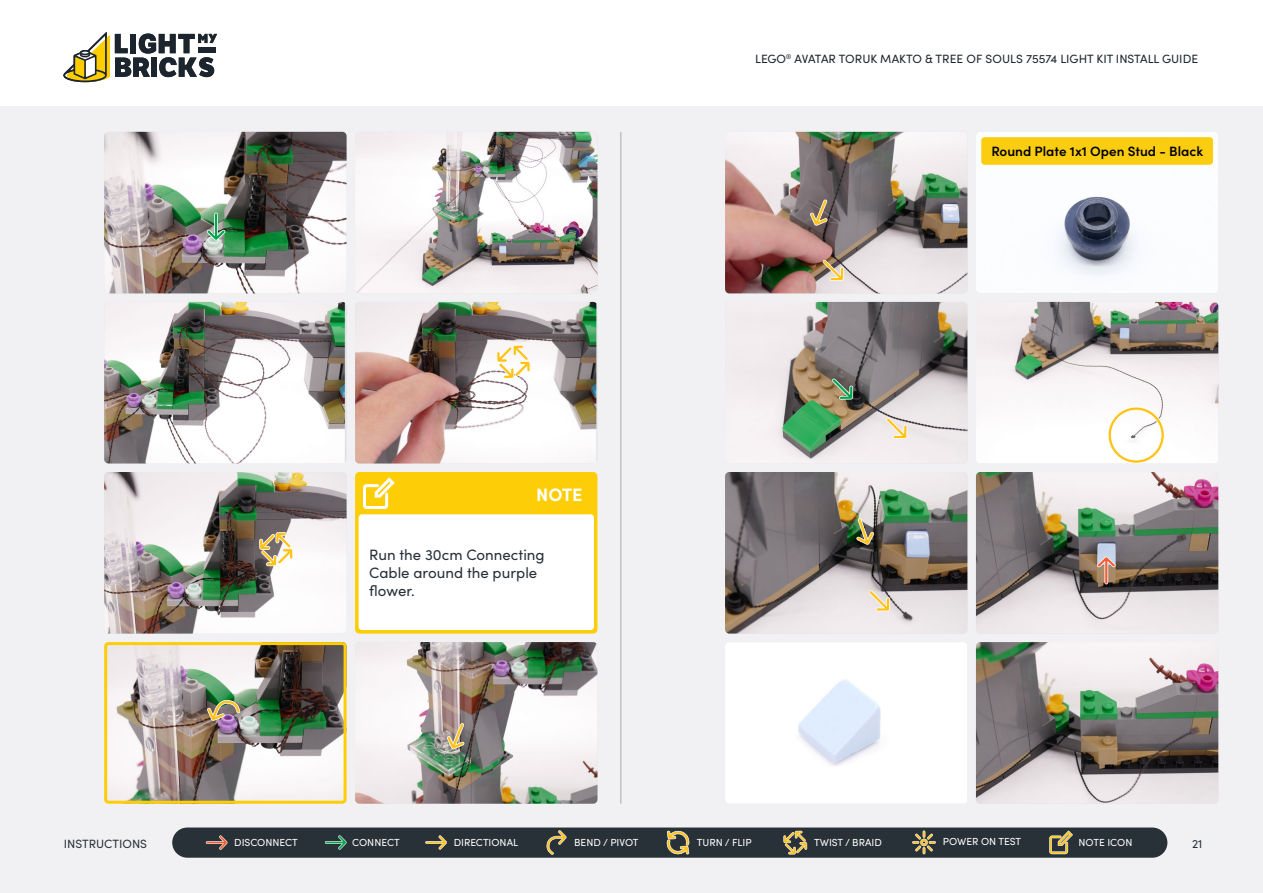
<style>
.page{position:relative;width:1263px;height:893px;background:#fff}
.page>*{position:absolute;margin:0;border:0;box-sizing:border-box;transform-origin:0 0}
.t1{font:700 18px "Sofia Pro";color:#fff}
.t2{font:15px/18px "Sofia Pro";color:#283038}
.t3{font:600 13.5px "Sofia Pro";color:#000}
.t4{font:12px "Sofia Pro";color:#1c252d}
.t5{font:12px "Sofia Pro";color:#283038}
.t6{font:10.2px "Sofia Pro";color:#fff}
</style>
<div class="page">
<div style="left:0;top:106px;width:1263px;height:787px;background:#f1f1f3"></div>
<hr style="left:621px;top:132px;width:1px;height:672px;background:#000">
<div style="left:172px;top:827px;width:995px;height:31px;background:#283038;border-radius:15px"></div>
<svg style="left:783px;top:831px;width:24px;height:23px"></svg>
<svg style="left:206px;top:835px;width:22px;height:15px"></svg>
<svg style="left:325px;top:835px;width:22px;height:15px"></svg>
<svg style="left:425px;top:835px;width:22px;height:15px"></svg>
<svg style="left:546px;top:830px;width:21px;height:25px"></svg>
<svg style="left:1049px;top:830px;width:24px;height:24px"></svg>
<svg style="left:912px;top:830px;width:24px;height:24px"></svg>
<svg style="left:666px;top:830px;width:24px;height:25px"></svg>
<svg style="left:63px;top:32px;width:154px;height:50px"></svg>
<img style="left:357px;top:132px;width:240px;height:161px">
<img style="left:104px;top:132px;width:243px;height:161px">
<img style="left:725px;top:132px;width:242px;height:161px">
<img style="left:355px;top:302px;width:241px;height:161px">
<img style="left:976px;top:302px;width:242px;height:161px">
<img style="left:976px;top:472px;width:242px;height:162px">
<img style="left:355px;top:642px;width:242px;height:162px">
<img style="left:976px;top:642px;width:242px;height:162px">
<img style="left:104px;top:472px;width:243px;height:162px">
<img style="left:725px;top:472px;width:242px;height:162px">
<img style="left:104px;top:302px;width:241px;height:161px">
<img style="left:780px;top:302px;width:187px;height:157px">
<img style="left:725px;top:643px;width:242px;height:160px">
<svg style="left:496px;top:345px;width:34px;height:34px"></svg>
<svg style="left:1097px;top:556px;width:18px;height:28px"></svg>
<svg style="left:447px;top:723px;width:17px;height:26px"></svg>
<svg style="left:1108px;top:407px;width:56px;height:56px"></svg>
<div style="left:355px;top:472px;width:242px;height:162px;background:#fdce07;border-radius:4px"></div>
<div style="left:359px;top:514px;width:235px;height:116px;background:#fff;border-radius:3px"></div>
<svg style="left:363px;top:477px;width:32px;height:32px"></svg>
<img style="left:108px;top:646px;width:235px;height:154px">
<div style="left:104px;top:642px;width:243px;height:162px;border:3px solid #fdce07;border-radius:3px"></div>
<img style="left:976px;top:132px;width:242px;height:161px">
<div style="left:981px;top:137px;width:232px;height:28px;background:#fbcd10;border-radius:3px"></div>
<svg style="left:207px;top:213px;width:18px;height:28px"></svg>
<svg style="left:259px;top:532px;width:34px;height:34px"></svg>
<svg style="left:207px;top:700px;width:33px;height:21px"></svg>
<svg style="left:810px;top:199px;width:17px;height:27px"></svg>
<svg style="left:886px;top:418px;width:21px;height:21px"></svg>
<svg style="left:822px;top:260px;width:22px;height:21px"></svg>
<svg style="left:832px;top:378px;width:21px;height:22px"></svg>
<svg style="left:856px;top:518px;width:18px;height:27px"></svg>
<svg style="left:869px;top:590px;width:21px;height:21px"></svg>
<p class="t4" style="left:755px;top:50px;width:444px">LEGO<sup>®</sup> AVATAR TORUK MAKTO &amp; TREE OF SOULS 75574 LIGHT KIT INSTALL GUIDE</p>
<h1 class="t1" style="left:536px;top:481px;width:48px">NOTE</h1>
<h2 class="t2" style="left:369px;top:544px;width:177px">Run the 30cm Connecting<br>Cable around the purple flower.</h2>
<h3 class="t3" style="left:991px;top:141px;width:213px">Round Plate 1x1 Open Stud - Black</h3>
<p class="t5" style="left:64px;top:835px;width:85px">INSTRUCTIONS</p>
<p class="t6" style="left:234px;top:835px;width:65px">DISCONNECT</p>
<p class="t6" style="left:352px;top:835px;width:49px">CONNECT</p>
<p class="t6" style="left:454px;top:835px;width:66px">DIRECTIONAL</p>
<p class="t6" style="left:574px;top:835px;width:66px">BEND / PIVOT</p>
<p class="t6" style="left:697px;top:835px;width:56px">TURN / FLIP</p>
<p class="t6" style="left:814px;top:835px;width:69px">TWIST / BRAID</p>
<p class="t6" style="left:943px;top:834px;width:80px">POWER ON TEST</p>
<p class="t6" style="left:1078px;top:835px;width:55px">NOTE ICON</p>
<p class="t5" style="left:1192px;top:835px;width:12px">21</p>
</div>
